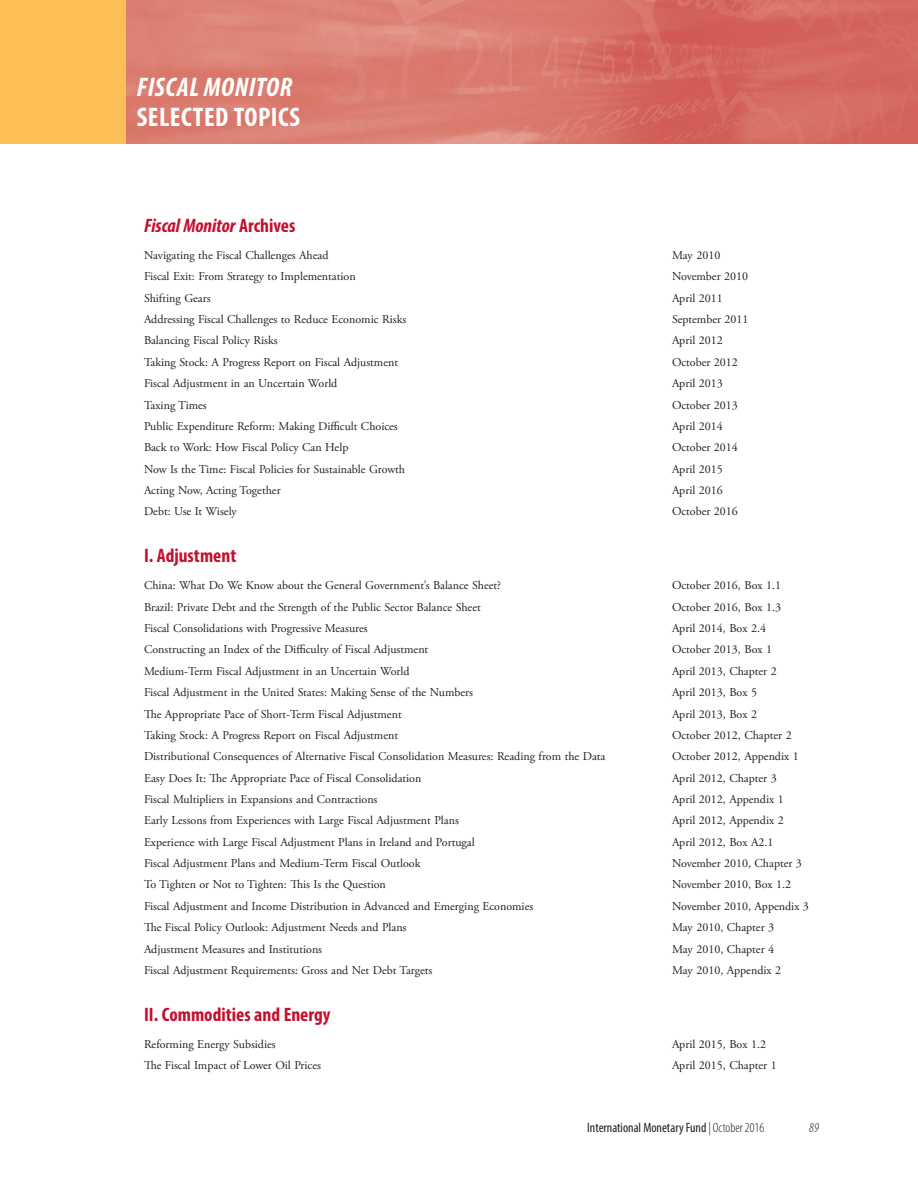
<style>
.page{position:relative;width:918px;height:1188px;background:#fff}
.page>*{position:absolute;margin:0;border:0;box-sizing:border-box;transform-origin:0 0}
.t1{font:700 condensed 27px/30px "Myriad Pro";letter-spacing:.02em;color:#fff}
.t2{font:700 condensed 19.5px "Myriad Pro";color:#c3102f}
.t3{font:italic 700 condensed 19.5px "Myriad Pro";color:#c3102f}
.t4{font:condensed 13.5px "Myriad Pro";color:#231f20}
.t5{font:italic 300 condensed 13.5px "Myriad Pro";color:#231f20}
.t6{font:12px "Adobe Garamond Pro";color:#231f20}
.s1{font-style:italic}
.s2{font-style:normal}
.s3{font-weight:300;font-style:italic}
.s4{font-weight:300}
</style>
<div class="page">
<div style="left:0;top:0;width:126px;height:144px;background:#fdbe56"></div>
<img style="left:126px;top:0;width:792px;height:144px">
<p class="t1" style="left:137px;top:71px;width:165px"><span class="s1">FISCAL MONITOR<br></span>SELECTED TOPICS</p>
<p class="t3" style="left:144px;top:213px;width:153px">Fiscal Monitor <span class="s2">Archives</span></p>
<p class="t6" style="left:144px;top:248px;width:186px">Navigating the Fiscal Challenges Ahead</p>
<p class="t6" style="left:672px;top:248px;width:50px">May 2010</p>
<p class="t6" style="left:144px;top:269px;width:213px">Fiscal Exit: From Strategy to Implementation</p>
<p class="t6" style="left:672px;top:269px;width:78px">November 2010</p>
<p class="t6" style="left:144px;top:291px;width:68px">Shifting Gears</p>
<p class="t6" style="left:672px;top:291px;width:52px">April 2011</p>
<p class="t6" style="left:144px;top:312px;width:264px">Addressing Fiscal Challenges to Reduce Economic Risks</p>
<p class="t6" style="left:672px;top:312px;width:78px">September 2011</p>
<p class="t6" style="left:144px;top:333px;width:135px">Balancing Fiscal Policy Risks</p>
<p class="t6" style="left:672px;top:333px;width:52px">April 2012</p>
<p class="t6" style="left:144px;top:355px;width:256px">Taking Stock: A Progress Report on Fiscal Adjustment</p>
<p class="t6" style="left:672px;top:355px;width:67px">October 2012</p>
<p class="t6" style="left:144px;top:376px;width:195px">Fiscal Adjustment in an Uncertain World</p>
<p class="t6" style="left:672px;top:376px;width:52px">April 2013</p>
<p class="t6" style="left:144px;top:397px;width:64px">Taxing Times</p>
<p class="t6" style="left:672px;top:397px;width:67px">October 2013</p>
<p class="t6" style="left:144px;top:419px;width:255px">Public Expenditure Reform: Making Difficult Choices</p>
<p class="t6" style="left:672px;top:419px;width:52px">April 2014</p>
<p class="t6" style="left:144px;top:440px;width:206px">Back to Work: How Fiscal Policy Can Help</p>
<p class="t6" style="left:672px;top:440px;width:67px">October 2014</p>
<p class="t6" style="left:144px;top:462px;width:263px">Now Is the Time: Fiscal Policies for Sustainable Growth</p>
<p class="t6" style="left:672px;top:462px;width:52px">April 2015</p>
<p class="t6" style="left:144px;top:483px;width:138px">Acting Now, Acting Together</p>
<p class="t6" style="left:672px;top:483px;width:52px">April 2016</p>
<p class="t6" style="left:144px;top:504px;width:94px">Debt: Use It Wisely</p>
<p class="t6" style="left:672px;top:504px;width:67px">October 2016</p>
<p class="t2" style="left:144px;top:543px;width:94px">I. Adjustment</p>
<p class="t6" style="left:144px;top:578px;width:359px">China: What Do We Know about the General Government’s Balance Sheet?</p>
<p class="t6" style="left:672px;top:578px;width:111px">October 2016, Box 1.1</p>
<p class="t6" style="left:144px;top:600px;width:338px">Brazil: Private Debt and the Strength of the Public Sector Balance Sheet</p>
<p class="t6" style="left:672px;top:600px;width:111px">October 2016, Box 1.3</p>
<p class="t6" style="left:144px;top:621px;width:225px">Fiscal Consolidations with Progressive Measures</p>
<p class="t6" style="left:672px;top:621px;width:96px">April 2014, Box 2.4</p>
<p class="t6" style="left:144px;top:642px;width:286px">Constructing an Index of the Difficulty of Fiscal Adjustment</p>
<p class="t6" style="left:672px;top:642px;width:102px">October 2013, Box 1</p>
<p class="t6" style="left:144px;top:664px;width:267px">Medium-Term Fiscal Adjustment in an Uncertain World</p>
<p class="t6" style="left:672px;top:664px;width:106px">April 2013, Chapter 2</p>
<p class="t6" style="left:144px;top:685px;width:331px">Fiscal Adjustment in the United States: Making Sense of the Numbers</p>
<p class="t6" style="left:672px;top:685px;width:87px">April 2013, Box 5</p>
<p class="t6" style="left:144px;top:707px;width:259px">The Appropriate Pace of Short-Term Fiscal Adjustment</p>
<p class="t6" style="left:672px;top:707px;width:87px">April 2013, Box 2</p>
<p class="t6" style="left:144px;top:728px;width:256px">Taking Stock: A Progress Report on Fiscal Adjustment</p>
<p class="t6" style="left:672px;top:728px;width:121px">October 2012, Chapter 2</p>
<p class="t6" style="left:144px;top:749px;width:463px">Distributional Consequences of Alternative Fiscal Consolidation Measures: Reading from the Data</p>
<p class="t6" style="left:672px;top:749px;width:128px">October 2012, Appendix 1</p>
<p class="t6" style="left:144px;top:771px;width:279px">Easy Does It: The Appropriate Pace of Fiscal Consolidation</p>
<p class="t6" style="left:672px;top:771px;width:106px">April 2012, Chapter 3</p>
<p class="t6" style="left:144px;top:792px;width:235px">Fiscal Multipliers in Expansions and Contractions</p>
<p class="t6" style="left:672px;top:792px;width:113px">April 2012, Appendix 1</p>
<p class="t6" style="left:144px;top:813px;width:316px">Early Lessons from Experiences with Large Fiscal Adjustment Plans</p>
<p class="t6" style="left:672px;top:813px;width:113px">April 2012, Appendix 2</p>
<p class="t6" style="left:144px;top:835px;width:332px">Experience with Large Fiscal Adjustment Plans in Ireland and Portugal</p>
<p class="t6" style="left:672px;top:835px;width:103px">April 2012, Box A2.1</p>
<p class="t6" style="left:144px;top:856px;width:278px">Fiscal Adjustment Plans and Medium-Term Fiscal Outlook</p>
<p class="t6" style="left:672px;top:856px;width:131px">November 2010, Chapter 3</p>
<p class="t6" style="left:144px;top:877px;width:243px">To Tighten or Not to Tighten: This Is the Question</p>
<p class="t6" style="left:672px;top:877px;width:121px">November 2010, Box 1.2</p>
<p class="t6" style="left:144px;top:899px;width:391px">Fiscal Adjustment and Income Distribution in Advanced and Emerging Economies</p>
<p class="t6" style="left:672px;top:899px;width:138px">November 2010, Appendix 3</p>
<p class="t6" style="left:144px;top:920px;width:264px">The Fiscal Policy Outlook: Adjustment Needs and Plans</p>
<p class="t6" style="left:672px;top:920px;width:104px">May 2010, Chapter 3</p>
<p class="t6" style="left:144px;top:942px;width:180px">Adjustment Measures and Institutions</p>
<p class="t6" style="left:672px;top:942px;width:104px">May 2010, Chapter 4</p>
<p class="t6" style="left:144px;top:963px;width:290px">Fiscal Adjustment Requirements: Gross and Net Debt Targets</p>
<p class="t6" style="left:672px;top:963px;width:111px">May 2010, Appendix 2</p>
<p class="t2" style="left:144px;top:1002px;width:188px">II. Commodities and Energy</p>
<p class="t6" style="left:144px;top:1037px;width:133px">Reforming Energy Subsidies</p>
<p class="t6" style="left:672px;top:1037px;width:96px">April 2015, Box 1.2</p>
<p class="t6" style="left:144px;top:1058px;width:179px">The Fiscal Impact of Lower Oil Prices</p>
<p class="t6" style="left:672px;top:1058px;width:106px">April 2015, Chapter 1</p>
<p class="t4" style="left:587px;top:1120px;width:178px">International Monetary Fund <span class="s3">|</span> <span class="s4">October 2016</span></p>
<p class="t5" style="left:809px;top:1120px;width:11px">89</p>
</div>
